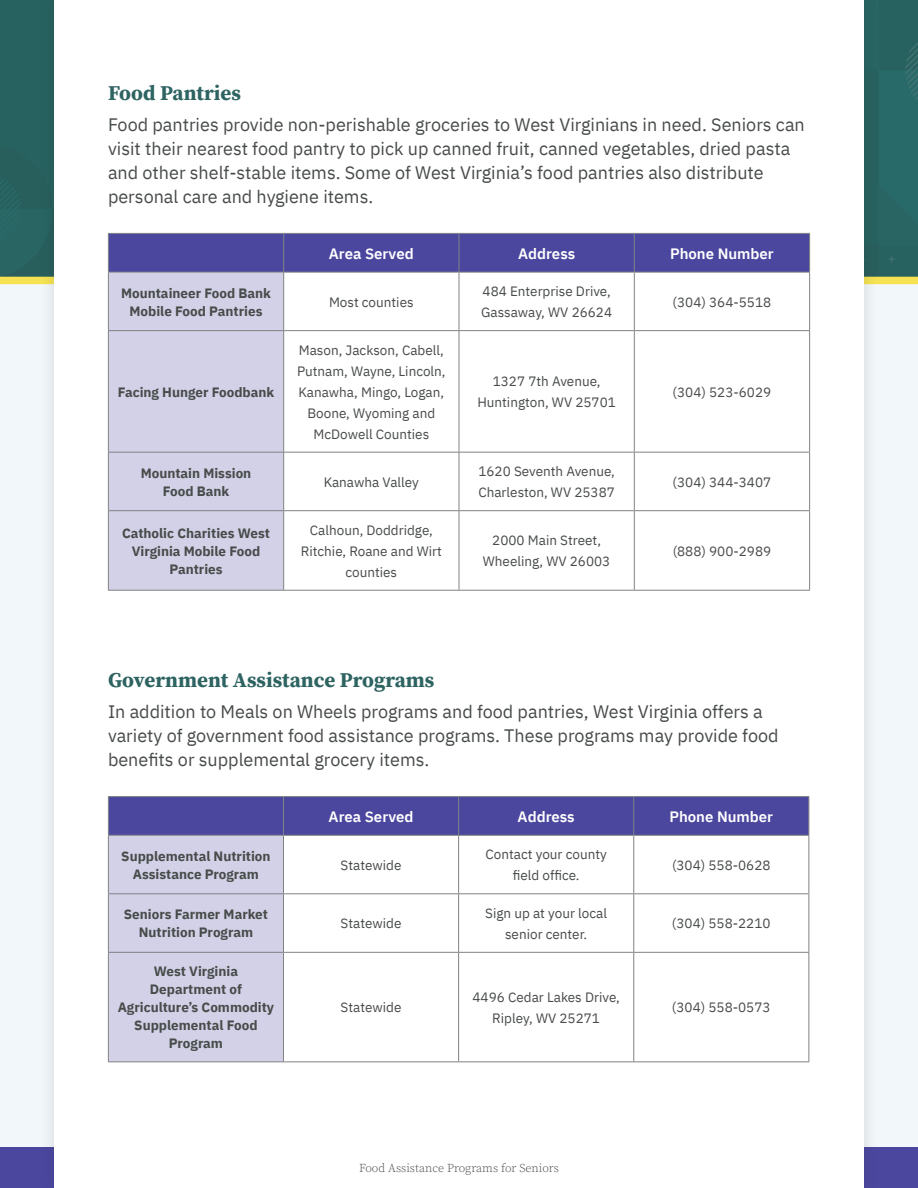
<style>
.page{position:relative;width:918px;height:1188px;background:#f2f7f9}
.page>*{position:absolute;margin:0;border:0;box-sizing:border-box;transform-origin:0 0}
.t1{font:700 21px "Source Serif Pro";color:#2d6361}
.t2{font:18px/24px "IBM Plex Sans";color:#474b49}
.t3{font:600 15px "IBM Plex Sans";color:#fff}
.t4{font:13.5px/21px "IBM Plex Sans";color:#474b49;text-align:center}
.t5{font:700 13.5px/18px "IBM Plex Sans";color:#474b49;text-align:center}
.t6{font:300 12px "Source Serif Pro";color:#474b49}
</style>
<div class="page">
<div style="left:0;top:0;width:918px;height:280px;background:#2d6361"></div>
<div style="left:0;top:277px;width:918px;height:7px;background:#f5e353"></div>
<div style="left:0;top:1148px;width:918px;height:40px;background:#4b479f"></div>
<div style="left:39px;top:0;width:841px;height:1188px;background:#231f20;opacity:.15"></div>
<div style="left:54px;top:0;width:810px;height:1188px;background:#fff"></div>
<div style="left:109px;top:234px;width:700px;height:38px;background:#4b479f"></div>
<div style="left:109px;top:273px;width:174px;height:317px;background:#d2d1e7"></div>
<hr style="left:283px;top:234px;width:1px;height:38px;background:#808284">
<hr style="left:459px;top:234px;width:1px;height:38px;background:#808284">
<hr style="left:634px;top:234px;width:1px;height:38px;background:#808284">
<hr style="left:459px;top:272px;width:1px;height:58px;background:#808284">
<hr style="left:634px;top:272px;width:1px;height:58px;background:#808284">
<hr style="left:108px;top:330px;width:176px;height:1px;background:#808284">
<hr style="left:284px;top:330px;width:175px;height:1px;background:#808284">
<hr style="left:459px;top:330px;width:175px;height:1px;background:#808284">
<hr style="left:459px;top:331px;width:1px;height:121px;background:#808284">
<hr style="left:634px;top:330px;width:176px;height:1px;background:#808284">
<hr style="left:634px;top:331px;width:1px;height:121px;background:#808284">
<hr style="left:108px;top:452px;width:176px;height:1px;background:#808284">
<hr style="left:284px;top:452px;width:175px;height:1px;background:#808284">
<hr style="left:459px;top:452px;width:175px;height:1px;background:#808284">
<hr style="left:459px;top:453px;width:1px;height:57px;background:#808284">
<hr style="left:634px;top:452px;width:176px;height:1px;background:#808284">
<hr style="left:634px;top:453px;width:1px;height:57px;background:#808284">
<hr style="left:108px;top:510px;width:176px;height:1px;background:#808284">
<hr style="left:284px;top:510px;width:175px;height:1px;background:#808284">
<hr style="left:459px;top:510px;width:175px;height:1px;background:#808284">
<hr style="left:459px;top:511px;width:1px;height:79px;background:#808284">
<hr style="left:634px;top:510px;width:176px;height:1px;background:#808284">
<hr style="left:634px;top:511px;width:1px;height:79px;background:#808284">
<hr style="left:809px;top:272px;width:1px;height:58px;background:#808284">
<hr style="left:809px;top:331px;width:1px;height:121px;background:#808284">
<hr style="left:809px;top:453px;width:1px;height:57px;background:#808284">
<hr style="left:809px;top:511px;width:1px;height:79px;background:#808284">
<hr style="left:284px;top:590px;width:175px;height:1px;background:#808284">
<hr style="left:459px;top:590px;width:175px;height:1px;background:#808284">
<hr style="left:634px;top:590px;width:176px;height:1px;background:#808284">
<hr style="left:108px;top:233px;width:176px;height:1px;background:#808284">
<hr style="left:108px;top:234px;width:1px;height:38px;background:#808284">
<hr style="left:284px;top:233px;width:175px;height:1px;background:#808284">
<hr style="left:459px;top:233px;width:175px;height:1px;background:#808284">
<hr style="left:634px;top:233px;width:176px;height:1px;background:#808284">
<hr style="left:809px;top:234px;width:1px;height:38px;background:#808284">
<hr style="left:284px;top:272px;width:175px;height:1px;background:#808284">
<hr style="left:459px;top:272px;width:175px;height:1px;background:#808284">
<hr style="left:634px;top:272px;width:176px;height:1px;background:#808284">
<hr style="left:108px;top:272px;width:176px;height:1px;background:#808284">
<hr style="left:108px;top:272px;width:1px;height:58px;background:#808284">
<hr style="left:283px;top:272px;width:1px;height:58px;background:#808284">
<hr style="left:108px;top:331px;width:1px;height:121px;background:#808284">
<hr style="left:283px;top:331px;width:1px;height:121px;background:#808284">
<hr style="left:108px;top:453px;width:1px;height:57px;background:#808284">
<hr style="left:283px;top:453px;width:1px;height:57px;background:#808284">
<hr style="left:108px;top:511px;width:1px;height:79px;background:#808284">
<hr style="left:283px;top:511px;width:1px;height:79px;background:#808284">
<hr style="left:108px;top:590px;width:176px;height:1px;background:#808284">
<svg style="left:109px;top:797px;width:699px;height:264px"></svg>
<hr style="left:283px;top:797px;width:1px;height:38px;background:#808284">
<hr style="left:458px;top:797px;width:1px;height:38px;background:#808284">
<hr style="left:633px;top:797px;width:1px;height:38px;background:#808284">
<hr style="left:458px;top:836px;width:1px;height:57px;background:#808284">
<hr style="left:633px;top:836px;width:1px;height:57px;background:#808284">
<hr style="left:108px;top:893px;width:176px;height:1px;background:#808284">
<hr style="left:284px;top:893px;width:175px;height:1px;background:#808284">
<hr style="left:459px;top:893px;width:175px;height:1px;background:#808284">
<hr style="left:458px;top:894px;width:1px;height:58px;background:#808284">
<hr style="left:634px;top:893px;width:175px;height:1px;background:#808284">
<hr style="left:633px;top:894px;width:1px;height:58px;background:#808284">
<hr style="left:108px;top:952px;width:176px;height:1px;background:#808284">
<hr style="left:284px;top:952px;width:175px;height:1px;background:#808284">
<hr style="left:459px;top:952px;width:175px;height:1px;background:#808284">
<hr style="left:458px;top:953px;width:1px;height:108px;background:#808284">
<hr style="left:634px;top:952px;width:175px;height:1px;background:#808284">
<hr style="left:633px;top:953px;width:1px;height:108px;background:#808284">
<hr style="left:808px;top:836px;width:1px;height:57px;background:#808284">
<hr style="left:808px;top:894px;width:1px;height:58px;background:#808284">
<hr style="left:808px;top:953px;width:1px;height:108px;background:#808284">
<hr style="left:284px;top:1061px;width:175px;height:1px;background:#808284">
<hr style="left:459px;top:1061px;width:175px;height:1px;background:#808284">
<hr style="left:634px;top:1061px;width:175px;height:1px;background:#808284">
<hr style="left:108px;top:796px;width:176px;height:1px;background:#808284">
<hr style="left:108px;top:797px;width:1px;height:38px;background:#808284">
<hr style="left:284px;top:796px;width:175px;height:1px;background:#808284">
<hr style="left:459px;top:796px;width:175px;height:1px;background:#808284">
<hr style="left:634px;top:796px;width:175px;height:1px;background:#808284">
<hr style="left:808px;top:797px;width:1px;height:38px;background:#808284">
<hr style="left:284px;top:835px;width:175px;height:1px;background:#808284">
<hr style="left:459px;top:835px;width:175px;height:1px;background:#808284">
<hr style="left:634px;top:835px;width:175px;height:1px;background:#808284">
<hr style="left:108px;top:835px;width:176px;height:1px;background:#808284">
<hr style="left:108px;top:836px;width:1px;height:57px;background:#808284">
<hr style="left:283px;top:836px;width:1px;height:57px;background:#808284">
<hr style="left:108px;top:894px;width:1px;height:58px;background:#808284">
<hr style="left:283px;top:894px;width:1px;height:58px;background:#808284">
<hr style="left:108px;top:953px;width:1px;height:108px;background:#808284">
<hr style="left:283px;top:953px;width:1px;height:108px;background:#808284">
<hr style="left:108px;top:1061px;width:176px;height:1px;background:#808284">
<h1 class="t1" style="left:108px;top:79px;width:135px">Food Pantries</h1>
<p class="t2" style="left:108px;top:111px;width:698px">Food pantries provide non-perishable groceries to West Virginians in need. Seniors can visit their nearest food pantry to pick up canned fruit, canned vegetables, dried pasta and other shelf-stable items. Some of West Virginia’s food pantries also distribute personal care and hygiene items.</p>
<p class="t3" style="left:329px;top:241px;width:86px">Area Served</p>
<p class="t3" style="left:518px;top:241px;width:59px">Address</p>
<p class="t3" style="left:670px;top:241px;width:105px">Phone Number</p>
<p class="t5" style="left:121px;top:283px;width:151px">Mountaineer Food Bank<br>Mobile Food Pantries</p>
<p class="t4" style="left:329px;top:290px;width:86px">Most counties</p>
<p class="t4" style="left:481px;top:280px;width:133px;text-align:left">484 Enterprise Drive,<br>Gassaway, WV 26624</p>
<p class="t4" style="left:673px;top:290px;width:100px">(304) 364-5518</p>
<p class="t5" style="left:118px;top:382px;width:158px">Facing Hunger Foodbank</p>
<p class="t4" style="left:297px;top:338px;width:150px">Mason, Jackson, Cabell,<br>Putnam, Wayne, Lincoln,<br>Kanawha, Mingo, Logan,<br>Boone, Wyoming and<br>McDowell Counties</p>
<p class="t4" style="left:477px;top:370px;width:140px">1327 7th Avenue,<br>Huntington, WV 25701</p>
<p class="t4" style="left:673px;top:380px;width:100px">(304) 523-6029</p>
<p class="t5" style="left:141px;top:463px;width:112px">Mountain Mission<br>Food Bank</p>
<p class="t4" style="left:324px;top:470px;width:97px">Kanawha Valley</p>
<p class="t4" style="left:478px;top:460px;width:138px;text-align:left">1620 Seventh Avenue,<br>Charleston, WV 25387</p>
<p class="t4" style="left:673px;top:470px;width:100px">(304) 344-3407</p>
<p class="t5" style="left:122px;top:523px;width:150px">Catholic Charities West<br>Virginia Mobile Food<br>Pantries</p>
<p class="t4" style="left:301px;top:518px;width:143px">Calhoun, Doddridge,<br>Ritchie, Roane and Wirt counties</p>
<p class="t4" style="left:483px;top:529px;width:129px">2000 Main Street,<br>Wheeling, WV 26003</p>
<p class="t4" style="left:673px;top:539px;width:100px">(888) 900-2989</p>
<h1 class="t1" style="left:108px;top:666px;width:328px">Government Assistance Programs</h1>
<h2 class="t2" style="left:108px;top:698px;width:672px">In addition to Meals on Wheels programs and food pantries, West Virginia offers a variety of government food assistance programs. These programs may provide food benefits or supplemental grocery items.</h2>
<p class="t3" style="left:329px;top:805px;width:86px">Area Served</p>
<p class="t3" style="left:518px;top:805px;width:59px">Address</p>
<p class="t3" style="left:669px;top:805px;width:105px">Phone Number</p>
<p class="t5" style="left:121px;top:846px;width:151px">Supplemental Nutrition<br>Assistance Program</p>
<p class="t4" style="left:341px;top:853px;width:62px">Statewide</p>
<p class="t4" style="left:485px;top:843px;width:123px">Contact your county field office.</p>
<p class="t4" style="left:672px;top:853px;width:100px">(304) 558-0628</p>
<p class="t5" style="left:124px;top:904px;width:146px">Seniors Farmer Market<br>Nutrition Program</p>
<p class="t4" style="left:341px;top:912px;width:62px">Statewide</p>
<p class="t4" style="left:485px;top:901px;width:123px">Sign up at your local senior center.</p>
<p class="t4" style="left:672px;top:912px;width:100px">(304) 558-2210</p>
<p class="t5" style="left:118px;top:961px;width:158px">West Virginia<br>Department of<br>Agriculture’s Commodity<br>Supplemental Food<br>Program</p>
<p class="t4" style="left:341px;top:996px;width:62px">Statewide</p>
<p class="t4" style="left:473px;top:985px;width:149px">4496 Cedar Lakes Drive,<br>Ripley, WV 25271</p>
<p class="t4" style="left:672px;top:996px;width:100px">(304) 558-0573</p>
<p class="t6" style="left:359px;top:1160px;width:201px">Food Assistance Programs for Seniors</p>
</div>
